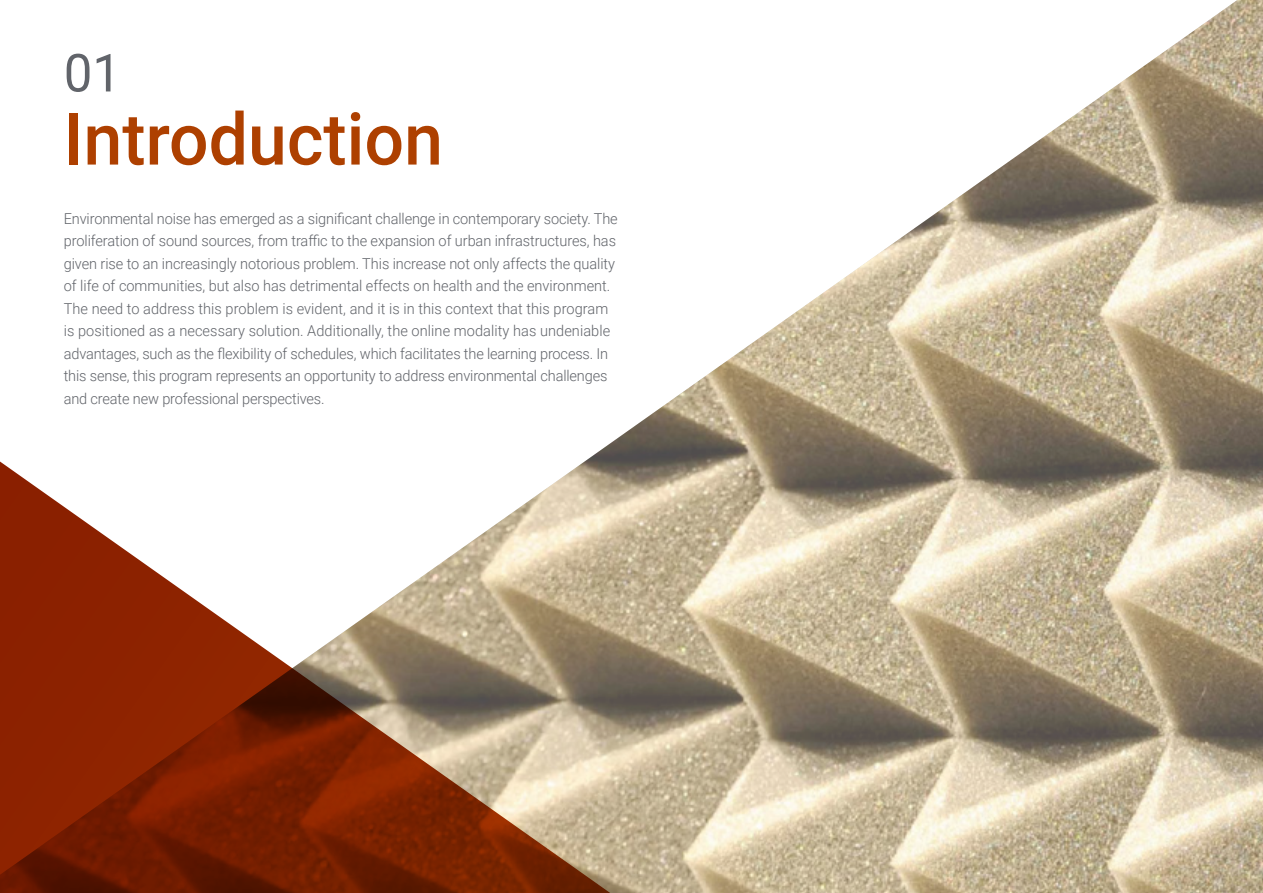
<style>
.page{position:relative;width:1263px;height:893px;background:#fff}
.page>*{position:absolute;margin:0;border:0;box-sizing:border-box;transform-origin:0 0}
.t1{font:500 72px "Roboto";color:#ae4000}
.t2{font:52.5px "Roboto";color:#61646a}
.t3{font:300 15px/22.5px "Roboto";letter-spacing:-.005em;color:#61646a}
</style>
<div class="page">
<img style="left:606px;top:0;width:657px;height:893px">
<svg style="left:0;top:446px;width:640px;height:447px"></svg>
<h2 class="t2" style="left:64px;top:36px;width:59px">01</h2>
<h1 class="t1" style="left:64px;top:89px;width:381px">Introduction</h1>
<p class="t3" style="left:64px;top:207px;width:555px">Environmental noise has emerged as a significant challenge in contemporary society. The proliferation of sound sources, from traffic to the expansion of urban infrastructures, has given rise to an increasingly notorious problem. This increase not only affects the quality of life of communities, but also has detrimental effects on health and the environment.<br>The need to address this problem is evident, and it is in this context that this program is positioned as a necessary solution. Additionally, the online modality has undeniable advantages, such as the flexibility of schedules, which facilitates the learning process. In this sense, this program represents an opportunity to address environmental challenges and create new professional perspectives.</p>
</div>
